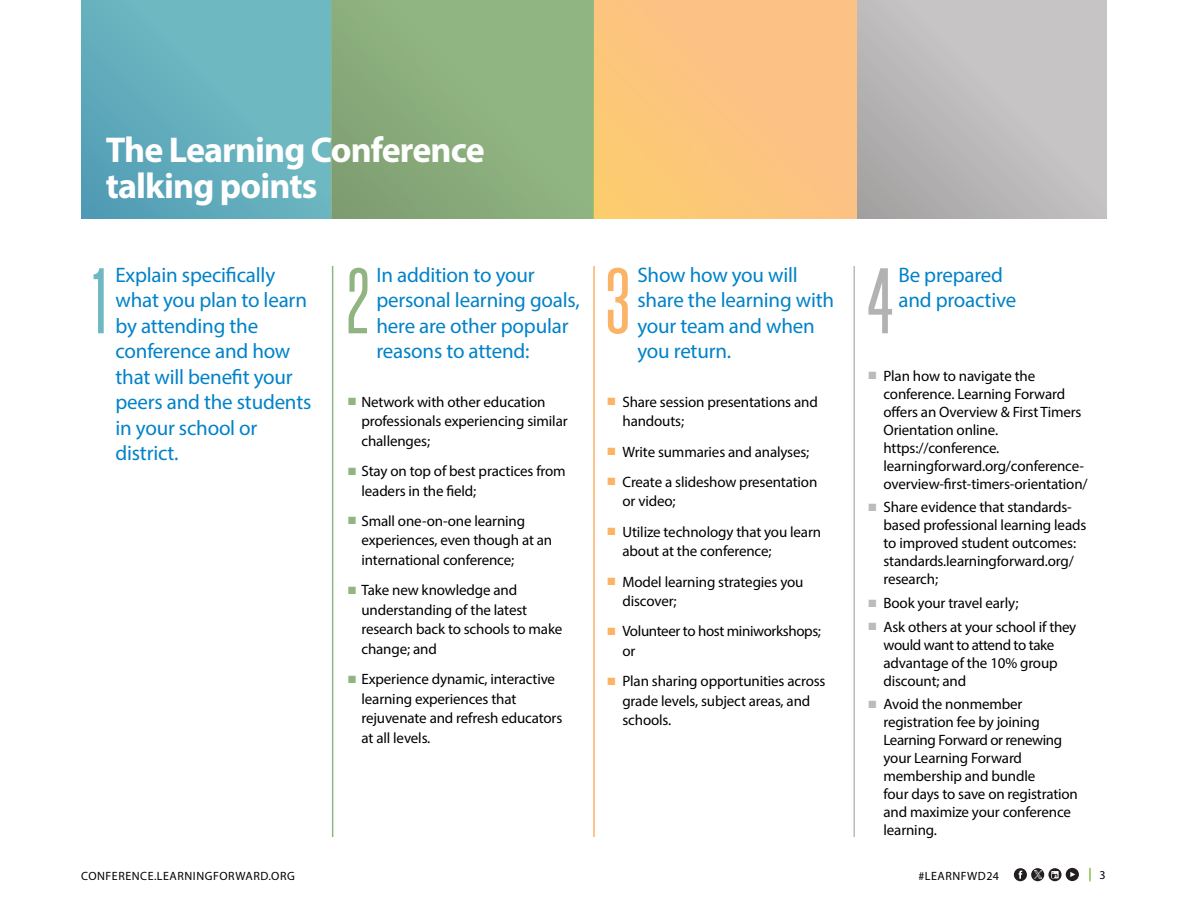
<style>
.page{position:relative;width:1188px;height:918px;background:#fff}
.page>*{position:absolute;margin:0;border:0;box-sizing:border-box;transform-origin:0 0}
.t1{font:97.5px "Block Gothic Light Extra Cond";color:#6eb8c2}
.t2{font:97.5px "Block Gothic Light Extra Cond";color:#91b582;scale:.9 1}
.t3{font:97.5px "Block Gothic Light Extra Cond";color:#fbb366}
.t4{font:97.5px "Block Gothic Light Extra Cond";color:#b2b2b2}
.t5{font:700 36px/36px "Myriad Pro";letter-spacing:-.025em;color:#fff}
.t6{font:21px/25.5px "Myriad Pro";letter-spacing:-.01em;color:#0082c8}
.t7{font:15px/18px "Myriad Pro";letter-spacing:-.01em;color:#000}
.t8{font:12px "Myriad Pro";letter-spacing:.045em;color:#000}
.s1{color:#91b582}
.s2{color:#fbb366}
.s3{color:#bcbbbc}
</style>
<div class="page">
<svg style="left:1089px;top:868px;width:2px;height:13px"></svg>
<svg style="left:1014px;top:868px;width:13px;height:13px"></svg>
<svg style="left:1048px;top:868px;width:31px;height:13px"></svg>
<svg style="left:1031px;top:868px;width:13px;height:13px"></svg>
<svg style="left:1034px;top:871px;width:7px;height:7px"></svg>
<hr style="left:593px;top:266px;width:2px;height:571px;background:#fbb366">
<hr style="left:854px;top:266px;width:1px;height:571px;background:#bcbbbc">
<hr style="left:332px;top:266px;width:1px;height:571px;background:#91b582">
<div style="left:82px;top:0;width:250px;height:218px;background:linear-gradient(to right,#5ca7ba,#70bac3)"></div>
<div style="left:332px;top:0;width:261px;height:218px;background:linear-gradient(to right,#85a778,#93b784)"></div>
<div style="left:593px;top:0;width:264px;height:218px;background:linear-gradient(to right,#fcc876,#fcc187)"></div>
<div style="left:857px;top:0;width:250px;height:218px;background:linear-gradient(to right,#b2b0b0,#c9c7c7)"></div>
<p class="t5" style="left:106px;top:131px;width:380px">The Learning Conference talking points</p>
<p class="t6" style="left:116px;top:262px;width:193px">Explain specifically what you plan to learn</p>
<p class="t6" style="left:115px;top:313px;width:197px">by attending the conference and how that will benefit your peers and the students in your school or district.</p>
<p class="t6" style="left:377px;top:262px;width:205px">In addition to your personal learning goals, here are other popular reasons to attend:</p>
<p class="t7" style="left:362px;top:392px;width:208px;line-height:19.5px;text-indent:-14px"><span class="s1">■</span> Network with other education professionals experiencing similar challenges;</p>
<p class="t7" style="left:362px;top:461px;width:206px;line-height:19.5px;text-indent:-14px"><span class="s1">■</span> Stay on top of best practices from leaders in the field;</p>
<p class="t7" style="left:362px;top:511px;width:192px;line-height:19.5px;text-indent:-14px"><span class="s1">■</span> Small one-on-one learning experiences, even though at an international conference;</p>
<p class="t7" style="left:362px;top:580px;width:202px;line-height:19.5px;text-indent:-14px"><span class="s1">■</span> Take new knowledge and understanding of the latest research back to schools to make change; and</p>
<p class="t7" style="left:362px;top:669px;width:202px;line-height:19.5px;text-indent:-14px"><span class="s1">■</span> Experience dynamic, interactive learning experiences that rejuvenate and refresh educators at all levels.</p>
<p class="t6" style="left:638px;top:262px;width:198px">Show how you will share the learning with your team and when you return.</p>
<p class="t7" style="left:623px;top:392px;width:197px;line-height:19.5px;text-indent:-15px"><span class="s2">■</span> Share session presentations and handouts;</p>
<p class="t7" style="left:608px;top:442px;width:203px"><span class="s2">■</span> Write summaries and analyses;</p>
<p class="t7" style="left:622px;top:472px;width:196px;line-height:19.5px;text-indent:-15px"><span class="s2">■</span> Create a slideshow presentation or video;</p>
<p class="t7" style="left:622px;top:522px;width:200px;line-height:19.5px;text-indent:-15px"><span class="s2">■</span> Utilize technology that you learn about at the conference;</p>
<p class="t7" style="left:623px;top:572px;width:183px;line-height:19.5px;text-indent:-15px"><span class="s2">■</span> Model learning strategies you discover;</p>
<p class="t7" style="left:623px;top:621px;width:200px;line-height:19.5px;text-indent:-15px"><span class="s2">■</span> Volunteer to host miniworkshops; or</p>
<p class="t7" style="left:622px;top:671px;width:205px;line-height:19.5px;text-indent:-15px"><span class="s2">■</span> Plan sharing opportunities across grade levels, subject areas, and schools.</p>
<p class="t6" style="left:899px;top:262px;width:119px">Be prepared and proactive</p>
<p class="t1" style="left:88px;top:235px;width:26px">1</p>
<p class="t2" style="left:347px;top:235px;width:26px">2</p>
<p class="t3" style="left:606px;top:235px;width:26px">3</p>
<p class="t4" style="left:868px;top:235px;width:26px">4</p>
<p class="t7" style="left:884px;top:367px;width:206px;text-indent:-15px"><span class="s3">■</span> Plan how to navigate the conference. Learning Forward offers an Overview &amp; First Timers<br>Orientation online. https://conference. learningforward.org/conference&shy;overview-first-timers-orientation/</p>
<p class="t7" style="left:884px;top:498px;width:204px;text-indent:-15px"><span class="s3">■</span> Share evidence that standards&shy;based professional learning leads to improved student outcomes: standards.learningforward.org/ research;</p>
<p class="t7" style="left:868px;top:594px;width:152px"><span class="s3">■</span> Book your travel early;</p>
<p class="t7" style="left:884px;top:617px;width:194px;text-indent:-15px"><span class="s3">■</span> Ask others at your school if they would want to attend to take advantage of the 10% group discount; and</p>
<p class="t7" style="left:884px;top:695px;width:196px;text-indent:-15px"><span class="s3">■</span> Avoid the nonmember registration fee by joining<br>Learning Forward or renewing your Learning Forward membership and bundle<br>four days to save on registration and maximize your conference learning.</p>
<p class="t8" style="left:81px;top:868px;width:215px">CONFERENCE.LEARNINGFORWARD.ORG</p>
<p class="t8" style="left:919px;top:868px;width:82px">#LEARNFWD24</p>
<p class="t8" style="left:1100px;top:867px;width:8px">3</p>
</div>
